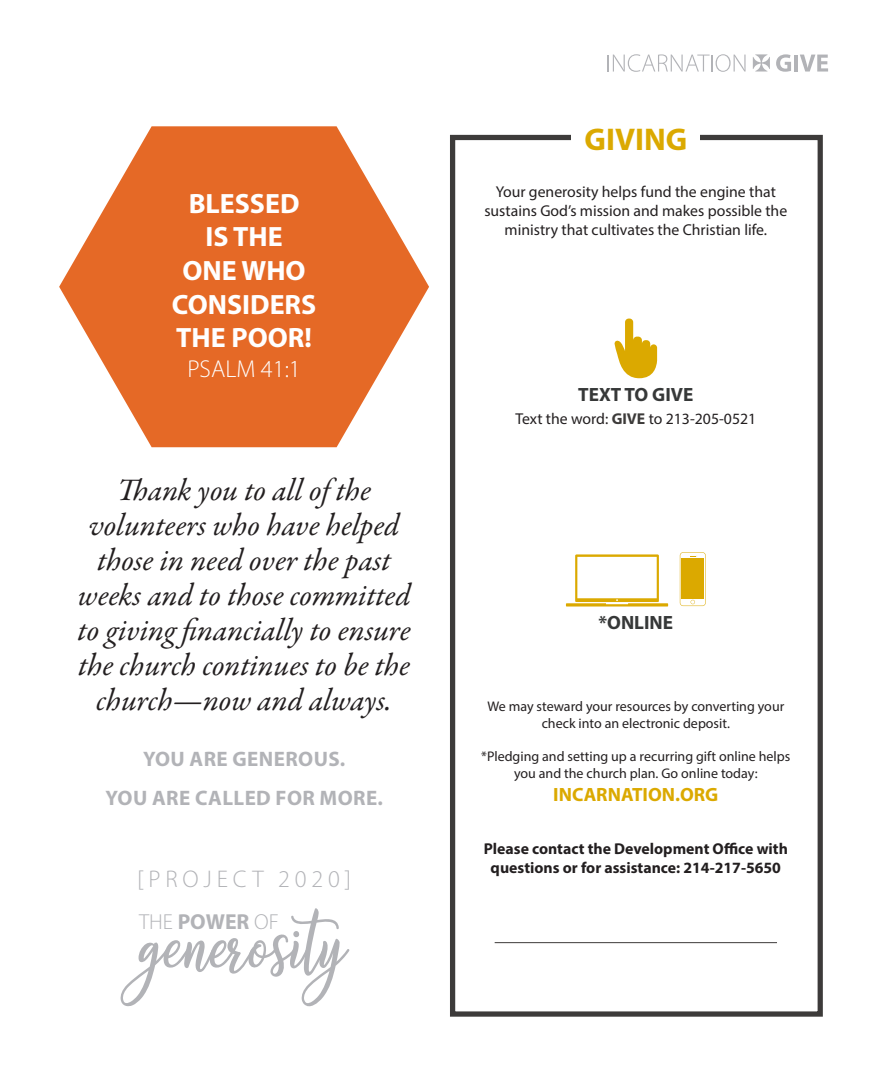
<style>
.page{position:relative;width:882px;height:1071px;background:#fff}
.page>*{position:absolute;margin:0;border:0;box-sizing:border-box;transform-origin:0 0}
.t1{font:92.23px "fabulous";color:#b2b3b7}
.t2{font:italic 31.5px/35px "Garamond Premr Pro";letter-spacing:-.005em;color:#231f20;text-align:center}
.t3{font:700 31.5px "Myriad Pro";color:#dba900}
.t4{font:700 28px "Myriad Pro";color:#fff}
.t5{font:300 24.5px "Myriad Pro";color:#fff}
.t6{font:300 24.15px "Myriad Pro";letter-spacing:.2em;color:#b2b3b7}
.t7{font:300 21.7px "Myriad Pro";color:#b2b3b7}
.t8{font:700 21px "Myriad Pro";letter-spacing:.02em;color:#b2b3b7}
.t9{font:700 19.25px "Myriad Pro";color:#363838}
.t10{font:700 19.25px "Myriad Pro";color:#dba900}
.t11{font:15.75px/18.9px "Myriad Pro";color:#231f20;text-align:center}
.t12{font:700 15.75px/18.9px "Myriad Pro";color:#231f20;text-align:center}
.t13{font:14px/16.8px "Myriad Pro";color:#231f20;text-align:center}
.s1{font-weight:700}
.s2{font-weight:700;color:#3d3b3a}
</style>
<div class="page">
<svg style="left:608px;top:54px;width:138px;height:18px"></svg>
<svg style="left:753px;top:54px;width:17px;height:18px"></svg>
<svg style="left:776px;top:54px;width:15px;height:18px"></svg>
<hr style="left:794px;top:55px;width:4px;height:17px;background:#b2b3b7">
<svg style="left:800px;top:55px;width:28px;height:17px"></svg>
<div style="left:450px;top:135px;width:373px;height:882px;border:5px solid #3d3b3a"></div>
<div style="left:572px;top:107px;width:128px;height:49px;background:#fff"></div>
<svg style="left:614px;top:319px;width:43px;height:59px"></svg>
<svg style="left:566px;top:554px;width:102px;height:53px"></svg>
<svg style="left:680px;top:552px;width:26px;height:54px"></svg>
<div style="left:682px;top:559px;width:22px;height:40px;background:#dba900"></div>
<hr style="left:495px;top:942px;width:282px;height:1px;background:#3d3b3a">
<svg style="left:59px;top:126px;width:370px;height:321px;fill:#e56926"></svg>
<p class="t4" style="left:189px;top:185px;width:112px">BLESSED</p>
<p class="t4" style="left:205px;top:219px;width:79px">IS THE</p>
<p class="t4" style="left:183px;top:252px;width:125px">ONE WHO</p>
<p class="t4" style="left:172px;top:286px;width:146px">CONSIDERS</p>
<p class="t4" style="left:176px;top:320px;width:137px">THE POOR!</p>
<p class="t5" style="left:187px;top:354px;width:115px">PSALM 41:1</p>
<p class="t2" style="left:78px;top:474px;width:334px">Thank you to all of the volunteers who have helped those in need over the past weeks and to those committed to giving financially to ensure the church continues to be the church—now and always.</p>
<p class="t8" style="left:143px;top:745px;width:204px">YOU ARE GENEROUS.</p>
<p class="t8" style="left:106px;top:784px;width:279px">YOU ARE CALLED FOR MORE.</p>
<p class="t6" style="left:137px;top:864px;width:215px">[PROJECT 2020]</p>
<p class="t1" style="left:141px;top:881px;width:208px">generosity</p>
<p class="t7" style="left:139px;top:909px;width:141px">THE <span class="s1">POWER</span> OF</p>
<p class="t3" style="left:585px;top:119px;width:104px">GIVING</p>
<p class="t11" style="left:484px;top:182px;width:304px">Your generosity helps fund the engine that sustains God’s mission and makes possible the ministry that cultivates the Christian life.</p>
<p class="t9" style="left:578px;top:382px;width:117px">TEXT TO GIVE</p>
<p class="t11" style="left:515px;top:409px;width:242px">Text the word: <span class="s2">GIVE</span> to 213-205-0521</p>
<p class="t9" style="left:598px;top:610px;width:76px">*ONLINE</p>
<p class="t13" style="left:487px;top:698px;width:298px">We may steward your resources by converting your check into an electronic deposit.</p>
<p class="t13" style="left:481px;top:748px;width:311px">*Pledging and setting up a recurring gift online helps you and the church plan. Go online today:</p>
<p class="t10" style="left:553px;top:782px;width:167px">INCARNATION.ORG</p>
<p class="t12" style="left:484px;top:839px;width:306px">Please contact the Development Office with questions or for assistance: 214-217-5650</p>
</div>
